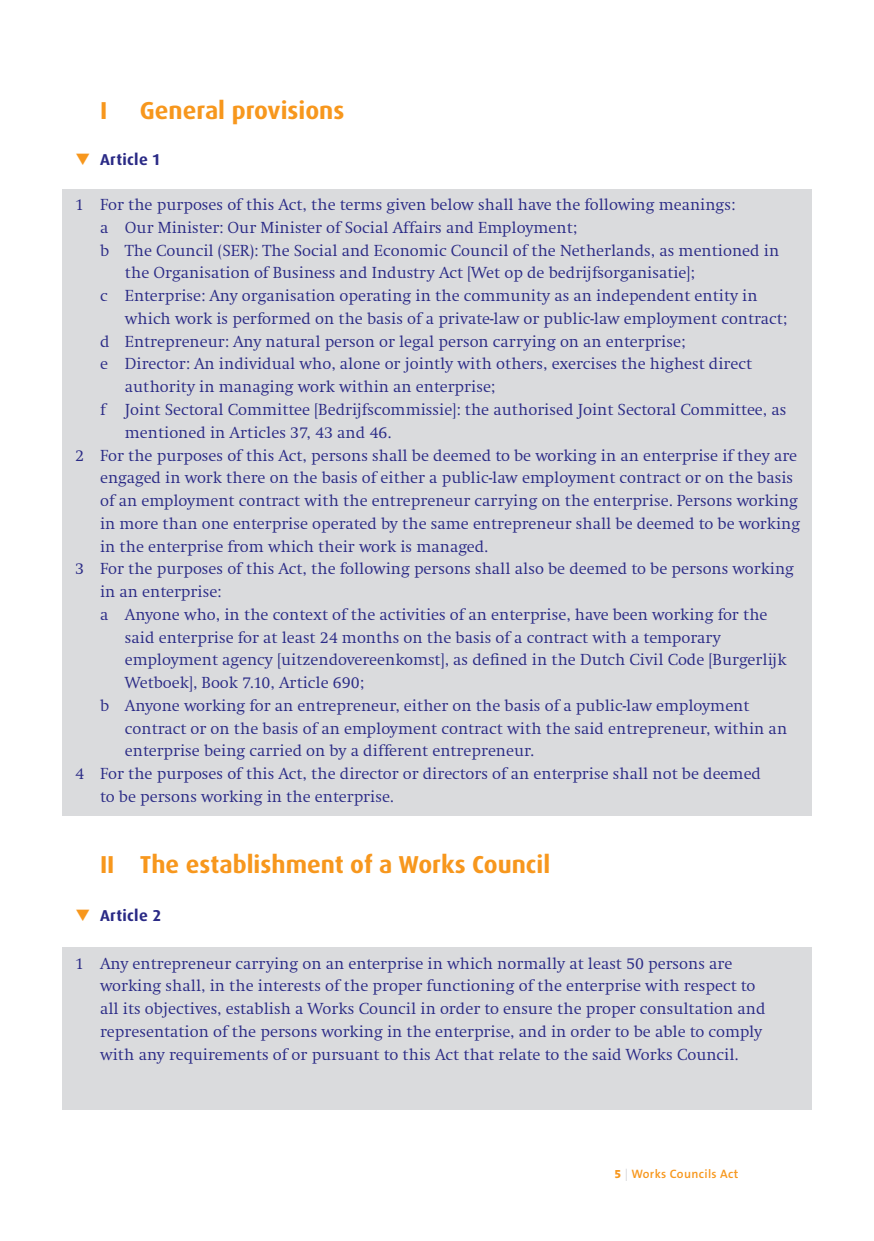
<style>
.page{position:relative;width:874px;height:1241px;background:#fff}
.page>*{position:absolute;margin:0;border:0;box-sizing:border-box;transform-origin:0 0}
.t1{font:700 24.5px "Dax OT";color:#f7971d}
.t2{font:300 16.62px/22.8px "Swift EF";color:#2a2a86}
.t3{font:700 15.75px "Dax OT";letter-spacing:.02em;color:#2a2a86}
.t4{font:600 12.25px "The Sans B6";letter-spacing:.03em;color:#f7971d}
.s1{color:#f7971d}
.s2{font-family:"The Sans B8";font-weight:800}
.s3{color:#dadbdd}
</style>
<div class="page">
<div style="left:62px;top:947px;width:749px;height:162px;background:#dadbdd"></div>
<div style="left:62px;top:189px;width:749px;height:626px;background:#dadbdd"></div>
<h1 class="t1" style="left:100px;top:95px;width:9px">I</h1>
<h1 class="t1" style="left:140px;top:95px;width:206px">General provisions</h1>
<p class="t3" style="left:75px;top:149px;width:86px"><span class="s1">❑</span> Article 1</p>
<p class="t2" style="left:75px;top:193px;width:661px">1 For the purposes of this Act, the terms given below shall have the following meanings:</p>
<p class="t2" style="left:100px;top:216px;width:478px">a Our Minister: Our Minister of Social Affairs and Employment;</p>
<p class="t2" style="left:100px;top:239px;width:680px">b The Council (SER): The Social and Economic Council of the Netherlands, as mentioned in</p>
<p class="t2" style="left:125px;top:262px;width:571px">the Organisation of Business and Industry Act [Wet op de bedrijfsorganisatie];</p>
<p class="t2" style="left:100px;top:284px;width:658px">c Enterprise: Any organisation operating in the community as an independent entity in</p>
<p class="t2" style="left:125px;top:307px;width:663px">which work is performed on the basis of a private-law or public-law employment contract;</p>
<p class="t2" style="left:100px;top:330px;width:586px">d Entrepreneur: Any natural person or legal person carrying on an enterprise;</p>
<p class="t2" style="left:100px;top:353px;width:653px">e Director: An individual who, alone or jointly with others, exercises the highest direct</p>
<p class="t2" style="left:125px;top:375px;width:372px">authority in managing work within an enterprise;</p>
<p class="t2" style="left:100px;top:398px;width:687px">f Joint Sectoral Committee [Bedrijfscommissie]: the authorised Joint Sectoral Committee, as</p>
<p class="t2" style="left:125px;top:421px;width:268px">mentioned in Articles 37, 43 and 46.</p>
<p class="t2" style="left:75px;top:444px;width:723px">2 For the purposes of this Act, persons shall be deemed to be working in an enterprise if they are</p>
<p class="t2" style="left:100px;top:466px;width:694px">engaged in work there on the basis of either a public-law employment contract or on the basis</p>
<p class="t2" style="left:100px;top:489px;width:699px">of an employment contract with the entrepreneur carrying on the enterprise. Persons working</p>
<p class="t2" style="left:100px;top:512px;width:701px">in more than one enterprise operated by the same entrepreneur shall be deemed to be working</p>
<p class="t2" style="left:100px;top:535px;width:389px">in the enterprise from which their work is managed.</p>
<p class="t2" style="left:75px;top:557px;width:720px">3 For the purposes of this Act, the following persons shall also be deemed to be persons working</p>
<p class="t2" style="left:100px;top:580px;width:123px">in an enterprise:</p>
<p class="t2" style="left:100px;top:603px;width:668px">a Anyone who, in the context of the activities of an enterprise, have been working for the</p>
<p class="t2" style="left:125px;top:626px;width:597px">said enterprise for at least 24 months on the basis of a contract with a temporary</p>
<p class="t2" style="left:125px;top:648px;width:663px">employment agency [uitzendovereenkomst], as defined in the Dutch Civil Code [Burgerlijk</p>
<p class="t2" style="left:125px;top:671px;width:241px">Wetboek], Book 7.10, Article 690;</p>
<p class="t2" style="left:100px;top:694px;width:650px">b Anyone working for an entrepreneur, either on the basis of a public-law employment</p>
<p class="t2" style="left:125px;top:717px;width:663px">contract or on the basis of an employment contract with the said entrepreneur, within an</p>
<p class="t2" style="left:125px;top:739px;width:410px">enterprise being carried on by a different entrepreneur.</p>
<p class="t2" style="left:75px;top:762px;width:687px">4 For the purposes of this Act, the director or directors of an enterprise shall not be deemed</p>
<p class="t2" style="left:100px;top:785px;width:295px">to be persons working in the enterprise.</p>
<h1 class="t1" style="left:100px;top:848px;width:451px">II The establishment of a Works Council</h1>
<p class="t3" style="left:75px;top:905px;width:87px"><span class="s1">❑</span> Article 2</p>
<p class="t2" style="left:100px;top:952px;width:666px;text-indent:-25px">1 Any entrepreneur carrying on an enterprise in which normally at least 50 persons are working shall, in the interests of the proper functioning of the enterprise with respect to all its objectives, establish a Works Council in order to ensure the proper consultation and representation of the persons working in the enterprise, and in order to be able to comply with any requirements of or pursuant to this Act that relate to the said Works Council.</p>
<p class="t4" style="left:614px;top:1167px;width:125px"><span class="s2">5</span> <span class="s3">|</span> Works Councils Act</p>
</div>
